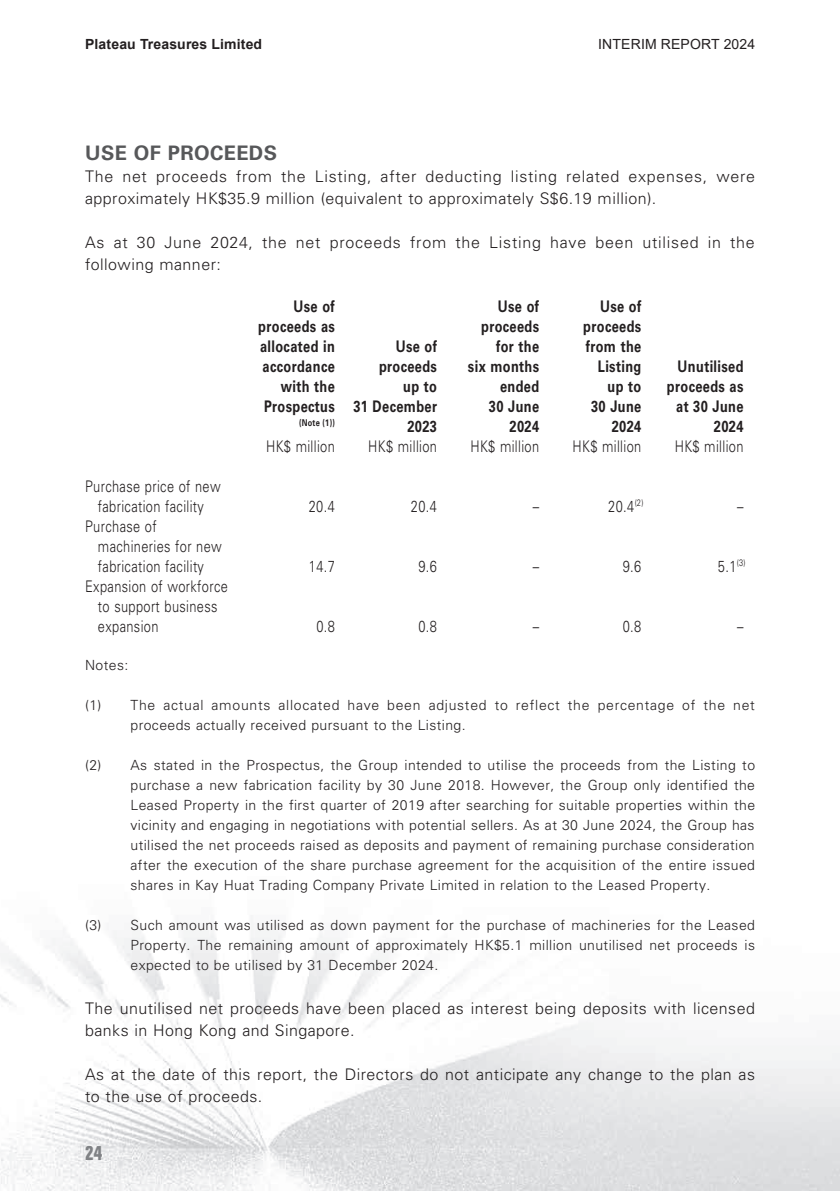
<style>
.page{position:relative;width:840px;height:1191px;background:#fff}
.page>*{position:absolute;margin:0;border:0;box-sizing:border-box;transform-origin:0 0}
.t1{font:700 20px "Univers LT Std";letter-spacing:.02em;color:#57585a}
.t2{font:700 condensed 20px "Folio Std";color:#808285}
.t3{font:300 16px/22px "Univers LT Std";letter-spacing:.03em;color:#231f20}
.t4{font:300 16px/20px "Univers LT Std";letter-spacing:.03em;color:#231f20;scale:.8 1}
.t5{font:700 16px "Univers LT Std";letter-spacing:.03em;color:#231f20;scale:.8 1}
.t6{font:300 16px/22px "Univers LT Std";letter-spacing:.05em;color:#231f20}
.t7{font:300 14px/20px "Univers LT Std";letter-spacing:.03em;color:#231f20;text-align:justify}
.t8{font:300 14px/20px "Univers LT Std";letter-spacing:.05em;color:#231f20}
.t9{font:700 14px "Arial";letter-spacing:.01em;color:#231f20}
.t10{font:14px "Arial";letter-spacing:.01em;color:#231f20}
.t11{font:700 9.4px "Univers LT Std";color:#231f20;scale:.8 1}
</style>
<div class="page">
<img style="left:0;top:915px;width:839px;height:276px">
<p class="t9" style="left:85px;top:35px;width:178px">Plateau Treasures Limited</p>
<p class="t10" style="left:598px;top:35px;width:158px">INTERIM REPORT 2024</p>
<h1 class="t1" style="left:85px;top:141px;width:193px">USE OF PROCEEDS</h1>
<p class="t3" style="left:85px;top:165px;width:671px">The net proceeds from the Listing, after deducting listing related expenses, were approximately HK$35.9 million (equivalent to approximately S$6.19 million).</p>
<p class="t6" style="left:85px;top:231px;width:670px">As at 30 June 2024, the net proceeds from the Listing have been utilised in the following manner:</p>
<p class="t5" style="left:293px;top:297px;width:53px">Use of</p>
<p class="t5" style="left:497px;top:297px;width:53px">Use of</p>
<p class="t5" style="left:599px;top:297px;width:53px">Use of</p>
<p class="t5" style="left:258px;top:317px;width:97px">proceeds as</p>
<p class="t5" style="left:481px;top:317px;width:74px">proceeds</p>
<p class="t5" style="left:583px;top:317px;width:74px">proceeds</p>
<p class="t5" style="left:260px;top:337px;width:95px">allocated in</p>
<p class="t5" style="left:395px;top:337px;width:53px">Use of</p>
<p class="t5" style="left:496px;top:337px;width:55px">for the</p>
<p class="t5" style="left:585px;top:337px;width:71px">from the</p>
<p class="t5" style="left:262px;top:357px;width:92px">accordance</p>
<p class="t5" style="left:379px;top:357px;width:74px">proceeds</p>
<p class="t5" style="left:467px;top:357px;width:90px">six months</p>
<p class="t5" style="left:597px;top:357px;width:56px">Listing</p>
<p class="t5" style="left:677px;top:357px;width:84px">Unutilised</p>
<p class="t5" style="left:280px;top:377px;width:69px">with the</p>
<p class="t5" style="left:403px;top:377px;width:44px">up to</p>
<p class="t5" style="left:499px;top:377px;width:50px">ended</p>
<p class="t5" style="left:607px;top:377px;width:44px">up to</p>
<p class="t5" style="left:666px;top:377px;width:97px">proceeds as</p>
<p class="t5" style="left:264px;top:397px;width:218px">Prospectus 31 December</p>
<p class="t5" style="left:488px;top:397px;width:64px">30 June</p>
<p class="t5" style="left:590px;top:397px;width:64px">30 June</p>
<p class="t5" style="left:675px;top:397px;width:86px">at 30 June</p>
<p class="t11" style="left:299px;top:417px;width:46px">(Note (1))</p>
<p class="t5" style="left:407px;top:417px;width:38px">2023</p>
<p class="t5" style="left:509px;top:417px;width:38px">2024</p>
<p class="t5" style="left:611px;top:417px;width:38px">2024</p>
<p class="t5" style="left:713px;top:417px;width:38px">2024</p>
<p class="t4" style="left:266px;top:436px;width:87px">HK$ million</p>
<p class="t4" style="left:368px;top:436px;width:87px">HK$ million</p>
<p class="t4" style="left:470px;top:436px;width:87px">HK$ million</p>
<p class="t4" style="left:572px;top:436px;width:87px">HK$ million</p>
<p class="t4" style="left:674px;top:436px;width:87px">HK$ million</p>
<p class="t4" style="left:85px;top:476px;width:171px;text-align:center">Purchase price of new fabrication facility</p>
<p class="t4" style="left:308px;top:496px;width:34px">20.4</p>
<p class="t4" style="left:411px;top:496px;width:34px">20.4</p>
<p class="t4" style="left:532px;top:496px;width:10px">–</p>
<p class="t4" style="left:608px;top:496px;width:45px">20.4<sup>(2)</sup></p>
<p class="t4" style="left:736px;top:496px;width:10px">–</p>
<p class="t4" style="left:98px;top:516px;width:156px;text-indent:-13px">Purchase of machineries for new fabrication facility</p>
<p class="t4" style="left:98px;top:576px;width:164px;text-indent:-13px">Expansion of workforce to support business expansion</p>
<p class="t4" style="left:309px;top:556px;width:34px">14.7</p>
<p class="t4" style="left:418px;top:556px;width:25px">9.6</p>
<p class="t4" style="left:532px;top:556px;width:10px">–</p>
<p class="t4" style="left:622px;top:556px;width:25px">9.6</p>
<p class="t4" style="left:717px;top:556px;width:36px">5.1<sup>(3)</sup></p>
<p class="t4" style="left:316px;top:616px;width:25px">0.8</p>
<p class="t4" style="left:418px;top:616px;width:25px">0.8</p>
<p class="t4" style="left:532px;top:616px;width:10px">–</p>
<p class="t4" style="left:622px;top:616px;width:25px">0.8</p>
<p class="t4" style="left:736px;top:616px;width:10px">–</p>
<p class="t7" style="left:85px;top:655px;width:45px">Notes:</p>
<p class="t8" style="left:130px;top:695px;width:625px;text-indent:-45px">(1) The actual amounts allocated have been adjusted to reflect the percentage of the net proceeds actually received pursuant to the Listing.</p>
<p class="t7" style="left:130px;top:755px;width:625px;text-indent:-45px">(2) As stated in the Prospectus, the Group intended to utilise the proceeds from the Listing to purchase a new fabrication facility by 30 June 2018. However, the Group only identified the Leased Property in the first quarter of 2019 after searching for suitable properties within the vicinity and engaging in negotiations with potential sellers. As at 30 June 2024, the Group has utilised the net proceeds raised as deposits and payment of remaining purchase consideration after the execution of the share purchase agreement for the acquisition of the entire issued shares in Kay Huat Trading Company Private Limited in relation to the Leased Property.</p>
<p class="t7" style="left:130px;top:915px;width:625px;text-indent:-45px">(3) Such amount was utilised as down payment for the purchase of machineries for the Leased Property. The remaining amount of approximately HK$5.1 million unutilised net proceeds is expected to be utilised by 31 December 2024.</p>
<p class="t3" style="left:85px;top:997px;width:671px">The unutilised net proceeds have been placed as interest being deposits with licensed banks in Hong Kong and Singapore.</p>
<p class="t3" style="left:85px;top:1063px;width:671px">As at the date of this report, the Directors do not anticipate any change to the plan as to the use of proceeds.</p>
<h1 class="t2" style="left:85px;top:1142px;width:19px">24</h1>
</div>
